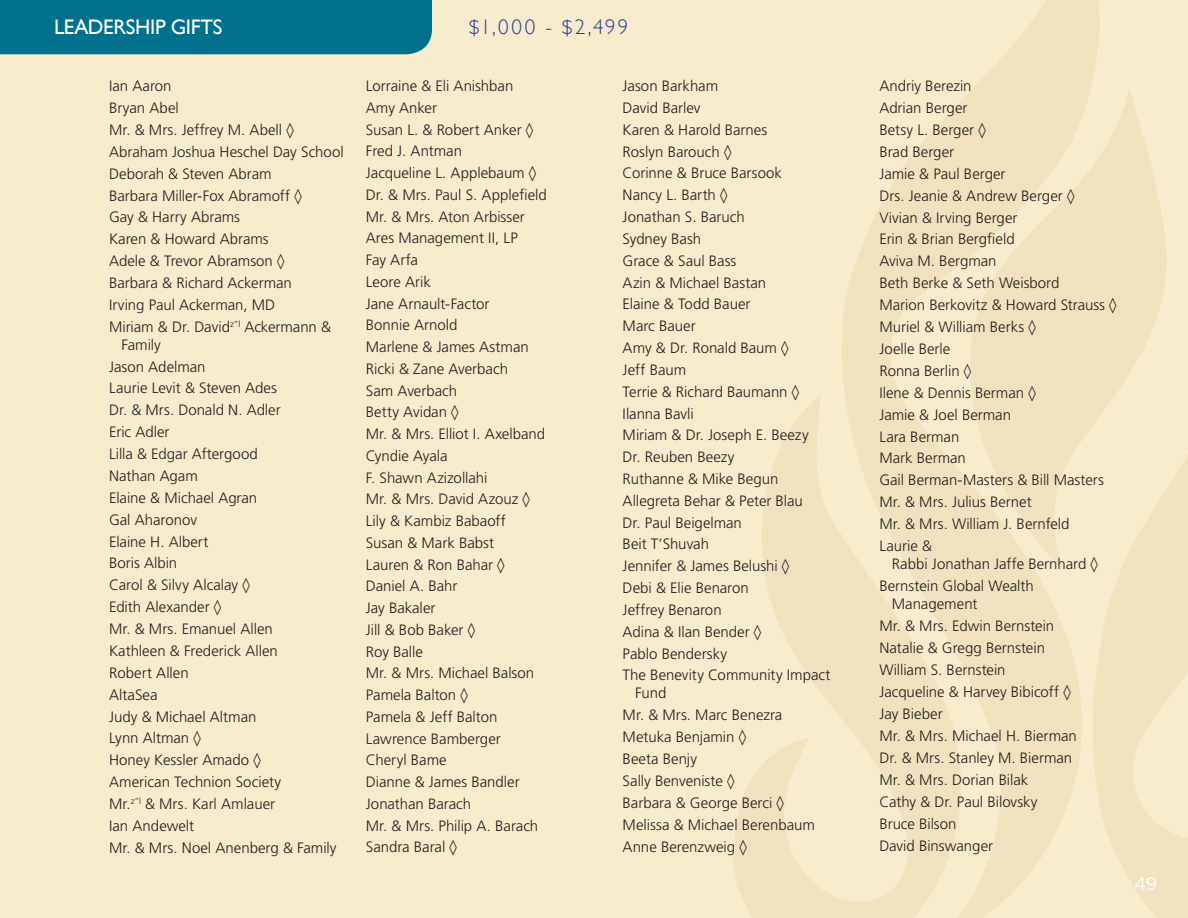
<style>
.page{position:relative;width:1188px;height:918px;background:#f7ebcd}
.page>*{position:absolute;margin:0;border:0;box-sizing:border-box;transform-origin:0 0}
.t1{font:21px "Gill Sans";letter-spacing:-.015em;color:#fff}
.t2{font:300 21px "Gill Sans";letter-spacing:.12em;color:#253f8e}
.t3{font:18px "Gotham";color:#fff}
.t4{font:300 15px/21.9px "Frutiger";color:#231f20}
</style>
<div class="page">
<svg style="left:733px;top:396px;width:109px;height:522px"></svg>
<svg style="left:842px;top:0;width:258px;height:918px;fill:#f0e2bf"></svg>
<svg style="left:970px;top:88px;width:196px;height:482px;fill:#f0e2bf"></svg>
<svg style="left:1093px;top:352px;width:95px;height:566px;fill:#f0e2bf"></svg>
<div style="left:0;top:0;width:432px;height:54px;background:#00718c"></div>
<h1 class="t1" style="left:54px;top:15px;width:170px">LEADERSHIP GIFTS</h1>
<h1 class="t2" style="left:469px;top:15px;width:161px">$1,000 - $2,499</h1>
<p class="t4" style="left:109px;top:75px;width:236px">Ian Aaron<br>Bryan Abel<br>Mr. &amp; Mrs. Jeffrey M. Abell ◊<br>Abraham Joshua Heschel Day School<br>Deborah &amp; Steven Abram<br>Barbara Miller-Fox Abramoff ◊<br>Gay &amp; Harry Abrams<br>Karen &amp; Howard Abrams<br>Adele &amp; Trevor Abramson ◊<br>Barbara &amp; Richard Ackerman<br>Irving Paul Ackerman, MD<br>Miriam &amp; Dr. David<sup>z”l</sup> Ackermann &amp;</p>
<p class="t4" style="left:109px;top:334px;width:229px;text-indent:13px">Family<br>Jason Adelman<br>Laurie Levit &amp; Steven Ades<br>Dr. &amp; Mrs. Donald N. Adler<br>Eric Adler<br>Lilla &amp; Edgar Aftergood<br>Nathan Agam<br>Elaine &amp; Michael Agran<br>Gal Aharonov<br>Elaine H. Albert<br>Boris Albin<br>Carol &amp; Silvy Alcalay ◊<br>Edith Alexander ◊<br>Mr. &amp; Mrs. Emanuel Allen<br>Kathleen &amp; Frederick Allen<br>Robert Allen<br>AltaSea<br>Judy &amp; Michael Altman<br>Lynn Altman ◊<br>Honey Kessler Amado ◊<br>American Technion Society<br>Mr.<sup>z”l</sup> &amp; Mrs. Karl Amlauer<br>Ian Andewelt<br>Mr. &amp; Mrs. Noel Anenberg &amp; Family</p>
<p class="t4" style="left:366px;top:75px;width:183px">Lorraine &amp; Eli Anishban<br>Amy Anker<br>Susan L. &amp; Robert Anker ◊<br>Fred J. Antman<br>Jacqueline L. Applebaum ◊<br>Dr. &amp; Mrs. Paul S. Applefield<br>Mr. &amp; Mrs. Aton Arbisser<br>Ares Management II, LP<br>Fay Arfa<br>Leore Arik<br>Jane Arnault-Factor<br>Bonnie Arnold<br>Marlene &amp; James Astman<br>Ricki &amp; Zane Averbach<br>Sam Averbach<br>Betty Avidan ◊<br>Mr. &amp; Mrs. Elliot I. Axelband<br>Cyndie Ayala<br>F. Shawn Azizollahi<br>Mr. &amp; Mrs. David Azouz ◊<br>Lily &amp; Kambiz Babaoff<br>Susan &amp; Mark Babst<br>Lauren &amp; Ron Bahar ◊<br>Daniel A. Bahr<br>Jay Bakaler<br>Jill &amp; Bob Baker ◊<br>Roy Balle<br>Mr. &amp; Mrs. Michael Balson<br>Pamela Balton ◊<br>Pamela &amp; Jeff Balton<br>Lawrence Bamberger<br>Cheryl Bame<br>Dianne &amp; James Bandler<br>Jonathan Barach<br>Mr. &amp; Mrs. Philip A. Barach<br>Sandra Baral ◊</p>
<p class="t4" style="left:623px;top:75px;width:210px">Jason Barkham<br>David Barlev<br>Karen &amp; Harold Barnes<br>Roslyn Barouch ◊<br>Corinne &amp; Bruce Barsook<br>Nancy L. Barth ◊<br>Jonathan S. Baruch<br>Sydney Bash<br>Grace &amp; Saul Bass<br>Azin &amp; Michael Bastan<br>Elaine &amp; Todd Bauer<br>Marc Bauer<br>Amy &amp; Dr. Ronald Baum ◊<br>Jeff Baum<br>Terrie &amp; Richard Baumann ◊<br>Ilanna Bavli<br>Miriam &amp; Dr. Joseph E. Beezy<br>Dr. Reuben Beezy<br>Ruthanne &amp; Mike Begun<br>Allegreta Behar &amp; Peter Blau<br>Dr. Paul Beigelman<br>Beit T’Shuvah<br>Jennifer &amp; James Belushi ◊<br>Debi &amp; Elie Benaron<br>Jeffrey Benaron<br>Adina &amp; Ilan Bender ◊<br>Pablo Bendersky<br>The Benevity Community Impact</p>
<p class="t4" style="left:623px;top:683px;width:194px;text-indent:13px">Fund<br>Mr. &amp; Mrs. Marc Benezra<br>Metuka Benjamin ◊<br>Beeta Benjy<br>Sally Benveniste ◊<br>Barbara &amp; George Berci ◊<br>Melissa &amp; Michael Berenbaum<br>Anne Berenzweig ◊</p>
<p class="t4" style="left:879px;top:75px;width:239px">Andriy Berezin<br>Adrian Berger<br>Betsy L. Berger ◊<br>Brad Berger<br>Jamie &amp; Paul Berger<br>Drs. Jeanie &amp; Andrew Berger ◊<br>Vivian &amp; Irving Berger<br>Erin &amp; Brian Bergfield<br>Aviva M. Bergman<br>Beth Berke &amp; Seth Weisbord<br>Marion Berkovitz &amp; Howard Strauss ◊<br>Muriel &amp; William Berks ◊<br>Joelle Berle<br>Ronna Berlin ◊<br>Ilene &amp; Dennis Berman ◊<br>Jamie &amp; Joel Berman<br>Lara Berman<br>Mark Berman<br>Gail Berman-Masters &amp; Bill Masters<br>Mr. &amp; Mrs. Julius Bernet<br>Mr. &amp; Mrs. William J. Bernfeld<br>Laurie &amp;</p>
<p class="t4" style="left:879px;top:553px;width:220px;text-indent:13px">Rabbi Jonathan Jaffe Bernhard ◊<br>Bernstein Global Wealth</p>
<p class="t4" style="left:879px;top:593px;width:199px;text-indent:13px">Management<br>Mr. &amp; Mrs. Edwin Bernstein<br>Natalie &amp; Gregg Bernstein<br>William S. Bernstein<br>Jacqueline &amp; Harvey Bibicoff ◊<br>Jay Bieber<br>Mr. &amp; Mrs. Michael H. Bierman<br>Dr. &amp; Mrs. Stanley M. Bierman<br>Mr. &amp; Mrs. Dorian Bilak<br>Cathy &amp; Dr. Paul Bilovsky<br>Bruce Bilson<br>David Binswanger</p>
<p class="t3" style="left:1134px;top:872px;width:25px">49</p>
</div>
